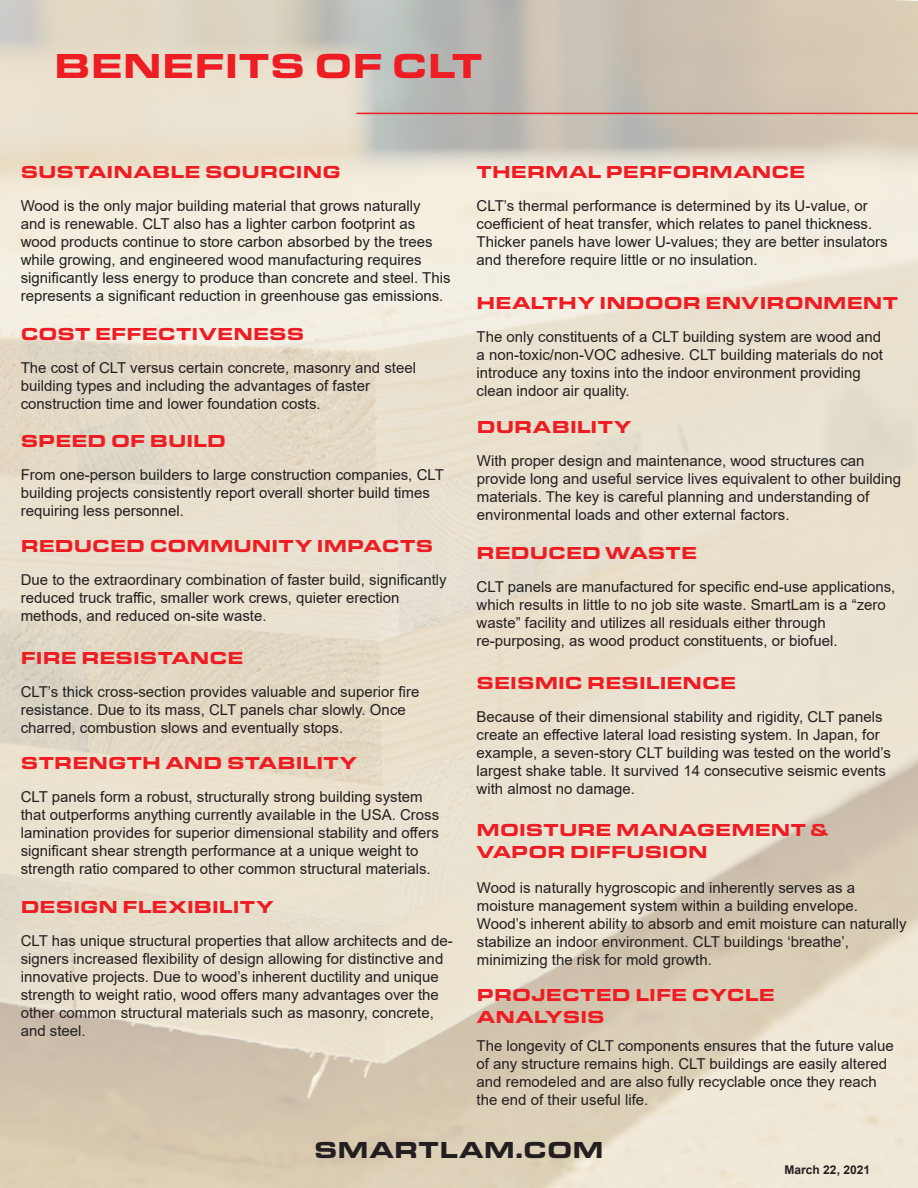
<style>
.page{position:relative;width:918px;height:1188px;background:#fff}
.page>*{position:absolute;margin:0;border:0;box-sizing:border-box;transform-origin:0 0}
.t1{font:900 36px "Eurostile Ext";color:#ee1d23}
.t2{font:900 24px "Eurostile Ext";color:#231f20}
.t3{font:900 18px/21.6px "Eurostile Ext";color:#ee1d23}
.t4{font:15px/18px "Arial";color:#231f20}
.t5{font:700 12px "Arial";color:#231f20}
</style>
<div class="page">
<hr style="left:356px;top:113px;width:562px;height:1px;background:#ee1d23">
<p class="t1" style="left:54px;top:39px;width:430px">BENEFITS OF CLT</p>
<p class="t3" style="left:21px;top:160px;width:321px">SUSTAINABLE SOURCING</p>
<p class="t4" style="left:21px;top:197px;width:431px">Wood is the only major building material that grows naturally<br>and is renewable. CLT also has a lighter carbon footprint as wood products continue to store carbon absorbed by the trees while growing, and engineered wood manufacturing requires significantly less energy to produce than concrete and steel. This represents a significant reduction in greenhouse gas emissions.</p>
<p class="t3" style="left:21px;top:322px;width:285px">COST EFFECTIVENESS</p>
<p class="t4" style="left:21px;top:358px;width:397px">The cost of CLT versus certain concrete, masonry and steel building types and including the advantages of faster</p>
<p class="t4" style="left:21px;top:394px;width:302px">construction time and lower foundation costs.</p>
<p class="t3" style="left:21px;top:428px;width:207px">SPEED OF BUILD</p>
<p class="t4" style="left:21px;top:465px;width:425px">From one-person builders to large construction companies, CLT building projects consistently report overall shorter build times requiring less personnel.</p>
<p class="t3" style="left:21px;top:534px;width:414px">REDUCED COMMUNITY IMPACTS</p>
<p class="t4" style="left:21px;top:571px;width:428px">Due to the extraordinary combination of faster build, significantly reduced truck traffic, smaller work crews, quieter erection</p>
<p class="t4" style="left:21px;top:607px;width:247px">methods, and reduced on-site waste.</p>
<p class="t3" style="left:21px;top:646px;width:224px">FIRE RESISTANCE</p>
<p class="t4" style="left:21px;top:682px;width:400px">CLT’s thick cross-section provides valuable and superior fire</p>
<p class="t4" style="left:21px;top:700px;width:387px">resistance. Due to its mass, CLT panels char slowly. Once charred, combustion slows and eventually stops.</p>
<p class="t3" style="left:21px;top:751px;width:338px">STRENGTH AND STABILITY</p>
<p class="t4" style="left:21px;top:787px;width:420px">CLT panels form a robust, structurally strong building system that outperforms anything currently available in the USA. Cross lamination provides for superior dimensional stability and offers significant shear strength performance at a unique weight to strength ratio compared to other common structural materials.</p>
<p class="t3" style="left:21px;top:895px;width:255px">DESIGN FLEXIBILITY</p>
<p class="t4" style="left:21px;top:931px;width:433px">CLT has unique structural properties that allow architects and de&shy;signers increased flexibility of design allowing for distinctive and innovative projects. Due to wood’s inherent ductility and unique strength to weight ratio, wood offers many advantages over the other common structural materials such as masonry, concrete, and steel.</p>
<p class="t3" style="left:477px;top:160px;width:330px">THERMAL PERFORMANCE</p>
<p class="t4" style="left:477px;top:197px;width:412px">CLT’s thermal performance is determined by its U-value, or coefficient of heat transfer, which relates to panel thickness.<br>Thicker panels have lower U-values; they are better insulators and therefore require little or no insulation.</p>
<p class="t3" style="left:477px;top:291px;width:423px">HEALTHY INDOOR ENVIRONMENT</p>
<p class="t4" style="left:477px;top:328px;width:408px">The only constituents of a CLT building system are wood and a non-toxic/non-VOC adhesive. CLT building materials do not introduce any toxins into the indoor environment providing clean indoor air quality.</p>
<p class="t3" style="left:477px;top:415px;width:156px">DURABILITY</p>
<p class="t4" style="left:477px;top:451px;width:426px">With proper design and maintenance, wood structures can provide long and useful service lives equivalent to other building materials. The key is careful planning and understanding of</p>
<p class="t4" style="left:477px;top:505px;width:314px">environmental loads and other external factors.</p>
<p class="t3" style="left:477px;top:541px;width:222px">REDUCED WASTE</p>
<p class="t4" style="left:477px;top:577px;width:420px">CLT panels are manufactured for specific end-use applications, which results in little to no job site waste. SmartLam is a “zero waste” facility and utilizes all residuals either through</p>
<p class="t4" style="left:477px;top:631px;width:363px">re-purposing, as wood product constituents, or biofuel.</p>
<p class="t3" style="left:477px;top:670px;width:261px">SEISMIC RESILIENCE</p>
<p class="t4" style="left:477px;top:707px;width:416px">Because of their dimensional stability and rigidity, CLT panels create an effective lateral load resisting system. In Japan, for example, a seven-story CLT building was tested on the world’s largest shake table. It survived 14 consecutive seismic events with almost no damage.</p>
<p class="t3" style="left:477px;top:818px;width:354px">MOISTURE MANAGEMENT &amp;</p>
<p class="t3" style="left:477px;top:840px;width:233px">VAPOR DIFFUSION</p>
<p class="t4" style="left:477px;top:879px;width:380px">Wood is naturally hygroscopic and inherently serves as a</p>
<p class="t4" style="left:477px;top:897px;width:382px">moisture management system within a building envelope.</p>
<p class="t4" style="left:477px;top:915px;width:431px">Wood’s inherent ability to absorb and emit moisture can naturally stabilize an indoor environment. CLT buildings ‘breathe’,</p>
<p class="t4" style="left:477px;top:951px;width:237px">minimizing the risk for mold growth.</p>
<p class="t3" style="left:477px;top:983px;width:299px">PROJECTED LIFE CYCLE<br>ANALYSIS</p>
<p class="t4" style="left:477px;top:1037px;width:419px">The longevity of CLT components ensures that the future value of any structure remains high. CLT buildings are easily altered and remodeled and are also fully recyclable once they reach the end of their useful life.</p>
<p class="t2" style="left:314px;top:1132px;width:291px">SMARTLAM.COM</p>
<p class="t5" style="left:785px;top:1161px;width:87px">March 22, 2021</p>
</div>
